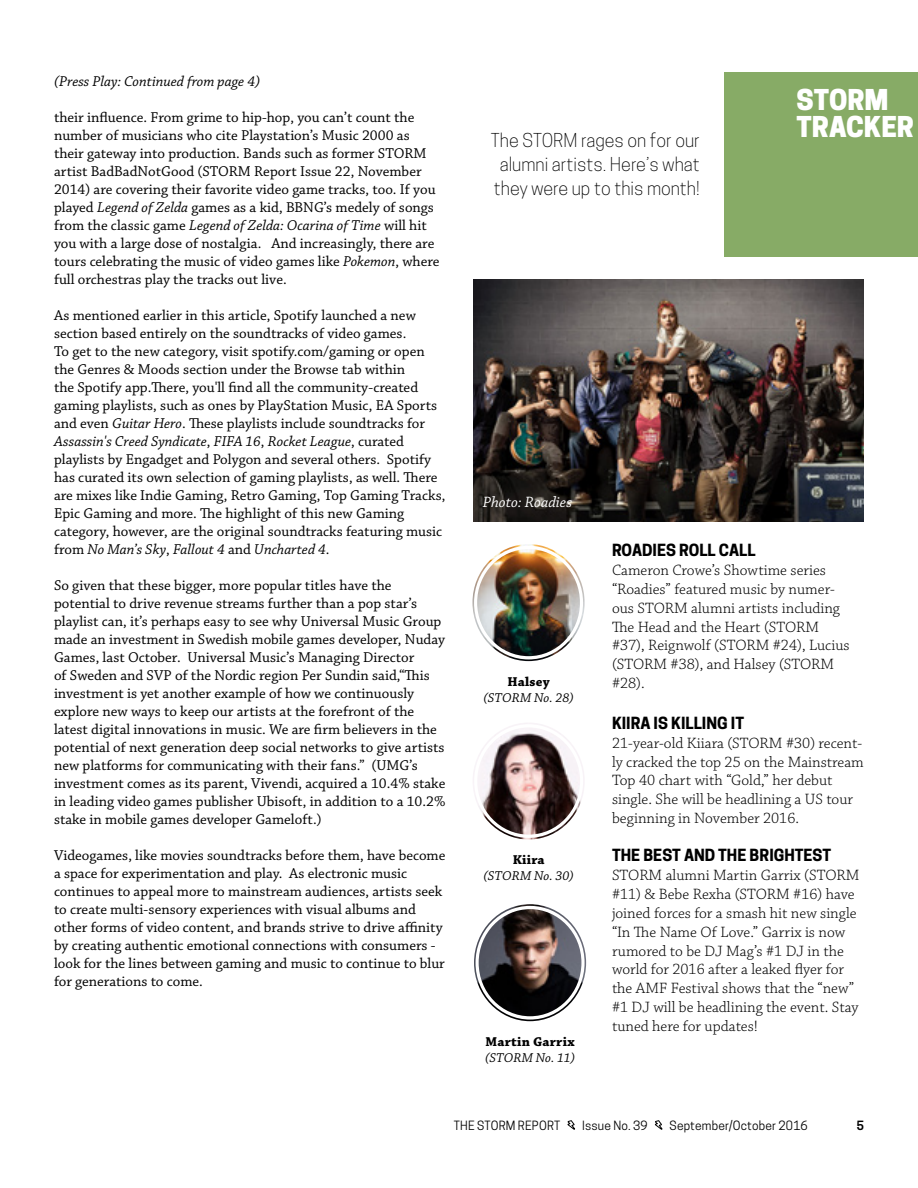
<style>
.page{position:relative;width:918px;height:1188px;background:#fff}
.page>*{position:absolute;margin:0;border:0;box-sizing:border-box;transform-origin:0 0}
.t1{font:800 27px/27px "Cooper Hewitt";letter-spacing:-.005em;color:#fff}
.t2{font:300 18px/24px "Cooper Hewitt";color:#000;text-align:center}
.t3{font:300 15.75px/18.9px "Chaparral Pro";color:#000}
.t4{font:700 15.75px "Cooper Hewitt";color:#000}
.t5{font:italic 15.75px "Chaparral Pro";color:#fff}
.t6{font:15px/18px "Chaparral Pro";color:#000}
.t7{font:italic 15px "Chaparral Pro";color:#000}
.t8{font:italic 13.5px "Chaparral Pro";letter-spacing:.01em;color:#000}
.t9{font:700 13.5px "Chaparral Pro";letter-spacing:.015em;color:#000}
.t10{font:12px "Cooper Hewitt";letter-spacing:.02em;color:#000}
.t11{font:600 12px "Cooper Hewitt";color:#000}
.s1{font-style:italic}
</style>
<div class="page">
<img style="left:472px;top:544px;width:113px;height:117px">
<img style="left:474px;top:904px;width:112px;height:117px">
<img style="left:473px;top:723px;width:111px;height:117px">
<div style="left:724px;top:72px;width:194px;height:184px;background:#87ab66"></div>
<img style="left:474px;top:279px;width:390px;height:243px">
<svg style="left:567px;top:1120px;width:8px;height:10px"></svg>
<svg style="left:655px;top:1120px;width:8px;height:10px"></svg>
<p class="t7" style="left:54px;top:72px;width:208px">(Press Play: Continued from page 4)</p>
<p class="t6" style="left:54px;top:108px;width:387px">their influence. From grime to hip-hop, you can’t count the number of musicians who cite Playstation’s Music 2000 as their gateway into production. Bands such as former STORM artist BadBadNotGood (STORM Report Issue 22, November 2014) are covering their favorite video game tracks, too. If you played <span class="s1">Legend of Zelda</span> games as a kid, BBNG’s medely of songs from the classic game <span class="s1">Legend of Zelda: Ocarina of Time</span> will hit you with a large dose of nostalgia. And increasingly, there are tours celebrating the music of video games like <span class="s1">Pokemon</span>, where full orchestras play the tracks out live.</p>
<p class="t6" style="left:54px;top:306px;width:393px">As mentioned earlier in this article, Spotify launched a new section based entirely on the soundtracks of video games.<br>To get to the new category, visit spotify.com/gaming or open the Genres &amp; Moods section under the Browse tab within<br>the Spotify app.There, you'll find all the community-created gaming playlists, such as ones by PlayStation Music, EA Sports and even <span class="s1">Guitar Hero</span>. These playlists include soundtracks for <span class="s1">Assassin's Creed Syndicate</span>, <span class="s1">FIFA 16</span>, <span class="s1">Rocket League</span>, curated playlists by Engadget and Polygon and several others. Spotify has curated its own selection of gaming playlists, as well. There are mixes like Indie Gaming, Retro Gaming, Top Gaming Tracks, Epic Gaming and more. The highlight of this new Gaming category, however, are the original soundtracks featuring music from <span class="s1">No Man’s Sky</span>, <span class="s1">Fallout 4</span> and <span class="s1">Uncharted 4</span>.</p>
<p class="t6" style="left:54px;top:576px;width:393px">So given that these bigger, more popular titles have the potential to drive revenue streams further than a pop star’s playlist can, it’s perhaps easy to see why Universal Music Group made an investment in Swedish mobile games developer, Nuday Games, last October. Universal Music’s Managing Director<br>of Sweden and SVP of the Nordic region Per Sundin said,“This investment is yet another example of how we continuously explore new ways to keep our artists at the forefront of the latest digital innovations in music. We are firm believers in the potential of next generation deep social networks to give artists new platforms for communicating with their fans.” (UMG’s investment comes as its parent, Vivendi, acquired a 10.4% stake in leading video games publisher Ubisoft, in addition to a 10.2% stake in mobile games developer Gameloft.)</p>
<p class="t6" style="left:54px;top:846px;width:393px">Videogames, like movies soundtracks before them, have become a space for experimentation and play. As electronic music continues to appeal more to mainstream audiences, artists seek to create multi-sensory experiences with visual albums and other forms of video content, and brands strive to drive affinity by creating authentic emotional connections with consumers - look for the lines between gaming and music to continue to blur for generations to come.</p>
<p class="t2" style="left:491px;top:128px;width:211px">The STORM rages on for our alumni artists. Here’s what they were up to this month!</p>
<h1 class="t1" style="left:796px;top:87px;width:119px">STORM<br>TRACKER</h1>
<p class="t5" style="left:483px;top:493px;width:91px">Photo: Roadies</p>
<p class="t9" style="left:507px;top:674px;width:44px">Halsey</p>
<p class="t8" style="left:484px;top:690px;width:91px">(STORM No. 28)</p>
<p class="t9" style="left:513px;top:852px;width:33px">Kiira</p>
<p class="t8" style="left:484px;top:869px;width:92px">(STORM No. 30)</p>
<p class="t9" style="left:485px;top:1034px;width:91px">Martin Garrix</p>
<p class="t8" style="left:485px;top:1050px;width:91px">(STORM No. 11)</p>
<p class="t4" style="left:612px;top:541px;width:145px">ROADIES ROLL CALL</p>
<p class="t3" style="left:612px;top:561px;width:239px">Cameron Crowe’s Showtime series “Roadies” featured music by numer&shy;ous STORM alumni artists including<br>The Head and the Heart (STORM #37), Reignwolf (STORM #24), Lucius (STORM #38), and Halsey (STORM #28).</p>
<p class="t4" style="left:612px;top:713px;width:134px">KIIRA IS KILLING IT</p>
<p class="t3" style="left:612px;top:734px;width:253px">21-year-old Kiiara (STORM #30) recent&shy;ly cracked the top 25 on the Mainstream Top 40 chart with “Gold,” her debut single. She will be headlining a US tour beginning in November 2016.</p>
<p class="t4" style="left:612px;top:846px;width:221px">THE BEST AND THE BRIGHTEST</p>
<p class="t3" style="left:612px;top:866px;width:249px">STORM alumni Martin Garrix (STORM #11) &amp; Bebe Rexha (STORM #16) have joined forces for a smash hit new single “In The Name Of Love.” Garrix is now rumored to be DJ Mag’s #1 DJ in the world for 2016 after a leaked flyer for the AMF Festival shows that the “new” #1 DJ will be headlining the event. Stay tuned here for updates!</p>
<p class="t10" style="left:454px;top:1118px;width:108px">THE STORM REPORT</p>
<p class="t10" style="left:582px;top:1118px;width:67px">Issue No. 39</p>
<p class="t10" style="left:670px;top:1118px;width:140px">September/October 2016</p>
<p class="t11" style="left:857px;top:1118px;width:9px">5</p>
</div>
